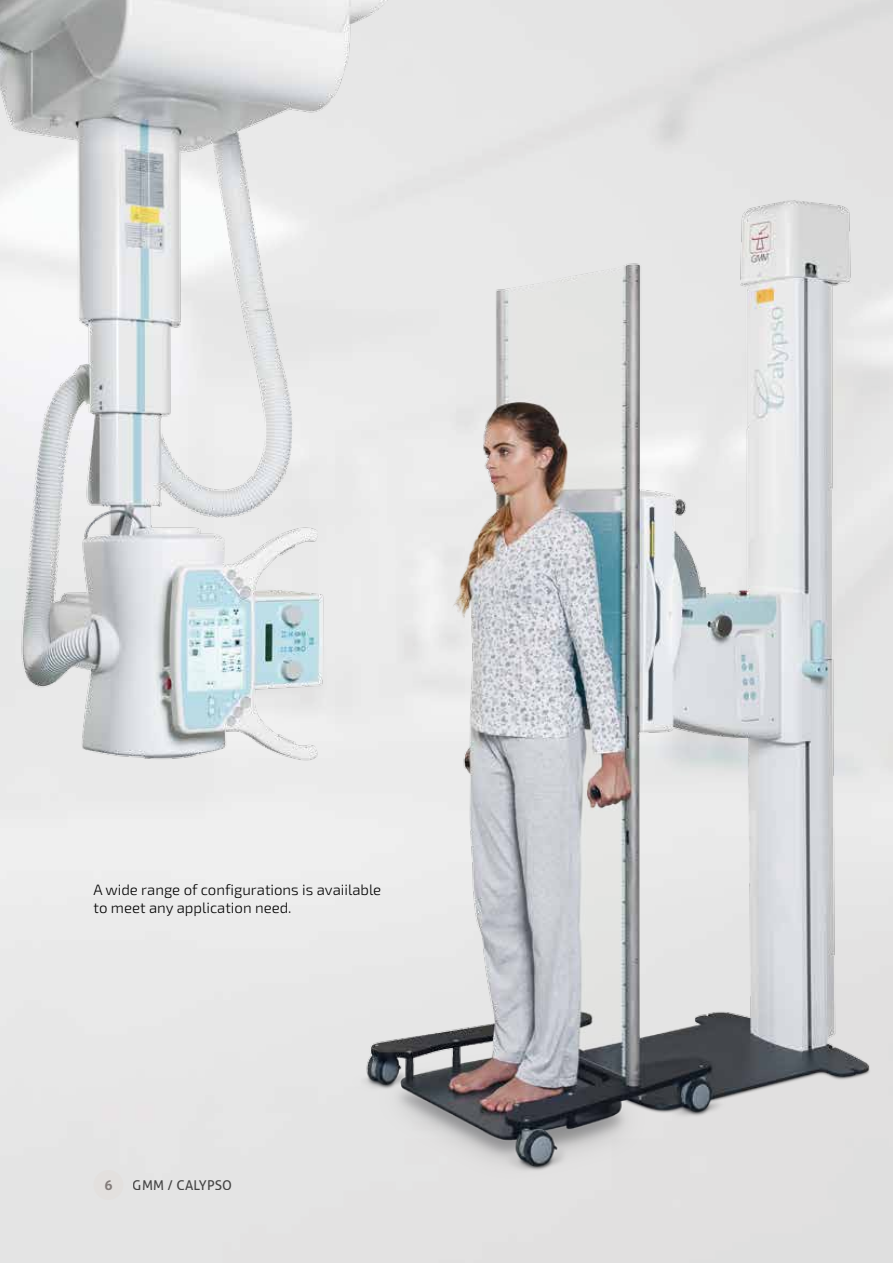
<style>
.page{position:relative;width:893px;height:1263px;background:#fff}
.page>*{position:absolute;margin:0;border:0;box-sizing:border-box;transform-origin:0 0}
.t1{font:300 15px/18px "Exo 2";color:#000}
.t2{font:13.5px "Aller";letter-spacing:.01em;color:#000}
.t3{font:700 13.5px "Aller";color:#847d7b}
</style>
<div class="page">
<img style="left:0;top:0;width:893px;height:1221px">
<div style="left:94px;top:1170px;width:29px;height:30px;background:#e3e0de;border-radius:50%"></div>
<p class="t1" style="left:94px;top:881px;width:289px">A wide range of configurations is avaiilable to meet any application need.</p>
<p class="t3" style="left:104px;top:1177px;width:10px">6</p>
<p class="t2" style="left:133px;top:1176px;width:101px">GMM / CALYPSO</p>
</div>
